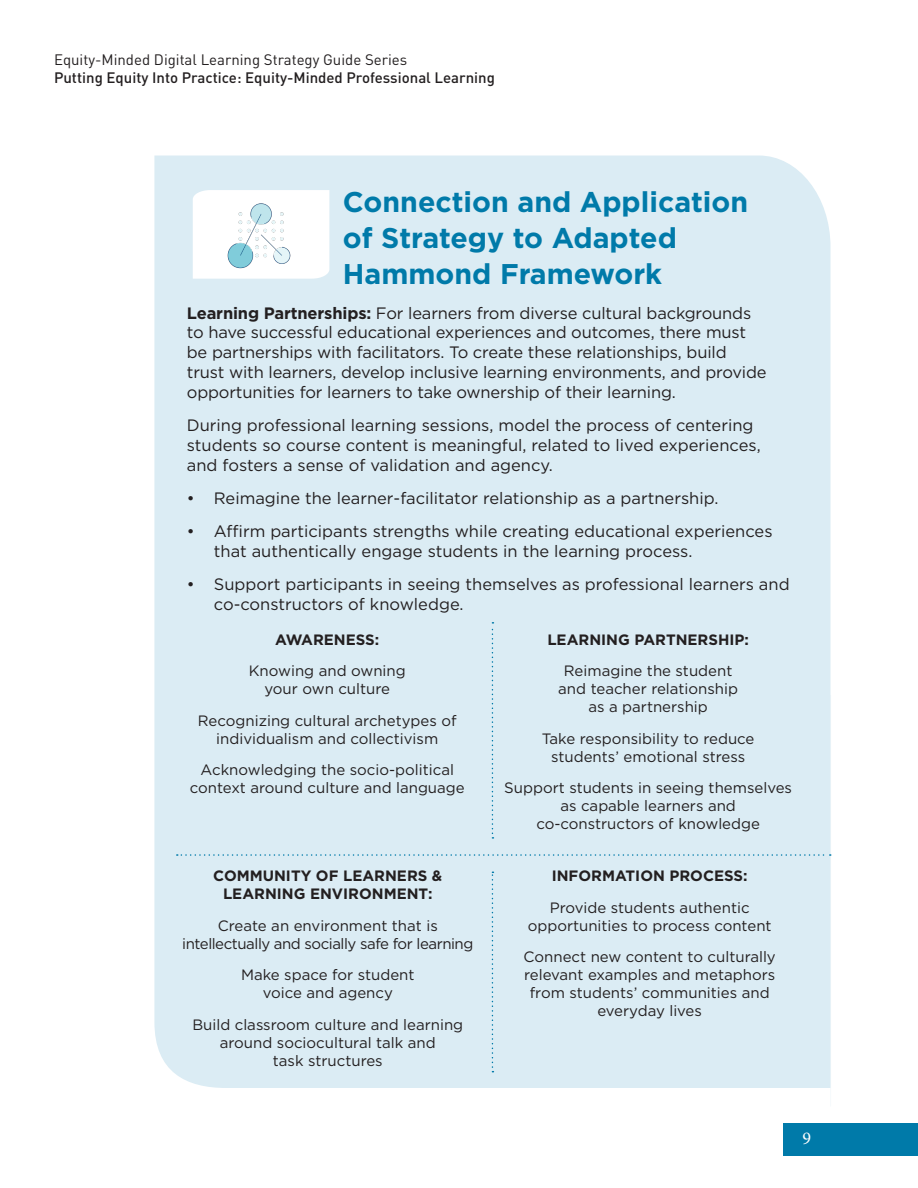
<style>
.page{position:relative;width:918px;height:1188px;background:#fff}
.page>*{position:absolute;margin:0;border:0;box-sizing:border-box;transform-origin:0 0}
.t1{font:700 28.5px/36px "Gotham";color:#007aa9}
.t2{font:18px "Minion Pro";color:#fff}
.t3{font:16.5px/19.8px "Gotham";color:#231f20}
.t4{font:15px/18px "Gotham";color:#231f20;text-align:center}
.t5{font:500 15px/18px "DINOT";color:#231f20}
.t6{font:700 15px/18px "Gotham";color:#231f20;text-align:center}
.t7{font:15px/18px "Gotham";letter-spacing:-.03em;color:#231f20;text-align:center}
.s1{font-weight:400}
.s2{font-weight:700}
</style>
<div class="page">
<div style="left:783px;top:1123px;width:135px;height:33px;background:#007aa9"></div>
<div style="left:154px;top:156px;width:677px;height:932px;background:#dbecf4"></div>
<svg style="left:193px;top:190px;width:136px;height:89px"></svg>
<img style="left:220px;top:193px;width:82px;height:82px">
<svg style="left:177px;top:854px;width:654px;height:2px"></svg>
<svg style="left:492px;top:622px;width:1px;height:217px"></svg>
<svg style="left:492px;top:872px;width:1px;height:200px"></svg>
<p class="t5" style="left:54px;top:51px;width:443px"><span class="s1">Equity-Minded Digital Learning Strategy Guide Series<br></span>Putting Equity Into Practice: Equity-Minded Professional Learning</p>
<p class="t1" style="left:343px;top:184px;width:407px">Connection and Application of Strategy to Adapted<br>Hammond Framework</p>
<p class="t3" style="left:187px;top:303px;width:581px"><span class="s2">Learning Partnerships:</span> For learners from diverse cultural backgrounds to have successful educational experiences and outcomes, there must be partnerships with facilitators. To create these relationships, build trust with learners, develop inclusive learning environments, and provide opportunities for learners to take ownership of their learning.</p>
<p class="t3" style="left:187px;top:415px;width:575px">During professional learning sessions, model the process of centering students so course content is meaningful, related to lived experiences, and fosters a sense of validation and agency.</p>
<p class="t3" style="left:187px;top:488px;width:533px">• Reimagine the learner-facilitator relationship as a partnership.</p>
<p class="t3" style="left:214px;top:521px;width:560px;text-indent:-27px">• Affirm participants strengths while creating educational experiences that authentically engage students in the learning process.</p>
<p class="t3" style="left:214px;top:574px;width:577px;text-indent:-27px">• Support participants in seeing themselves as professional learners and co-constructors of knowledge.</p>
<p class="t6" style="left:275px;top:630px;width:106px">AWARENESS:</p>
<p class="t4" style="left:249px;top:662px;width:158px">Knowing and owning your own culture</p>
<p class="t4" style="left:198px;top:711px;width:260px">Recognizing cultural archetypes of individualism and collectivism</p>
<p class="t4" style="left:190px;top:761px;width:276px">Acknowledging the socio-political context around culture and language</p>
<p class="t6" style="left:547px;top:630px;width:203px">LEARNING PARTNERSHIP:</p>
<p class="t4" style="left:558px;top:662px;width:181px">Reimagine the student and teacher relationship as a partnership</p>
<p class="t4" style="left:542px;top:729px;width:214px">Take responsibility to reduce students’ emotional stress</p>
<p class="t4" style="left:504px;top:779px;width:289px">Support students in seeing themselves as capable learners and co-constructors of knowledge</p>
<p class="t6" style="left:213px;top:867px;width:231px">COMMUNITY OF LEARNERS &amp;<br>LEARNING ENVIRONMENT:</p>
<p class="t7" style="left:182px;top:916px;width:293px">Create an environment that is intellectually and socially safe for learning</p>
<p class="t4" style="left:241px;top:966px;width:175px">Make space for student voice and agency</p>
<p class="t4" style="left:192px;top:1015px;width:272px">Build classroom culture and learning around sociocultural talk and<br>task structures</p>
<p class="t6" style="left:552px;top:867px;width:197px">INFORMATION PROCESS:</p>
<p class="t4" style="left:528px;top:898px;width:245px">Provide students authentic opportunities to process content</p>
<p class="t4" style="left:524px;top:948px;width:254px">Connect new content to culturally relevant examples and metaphors from students’ communities and everyday lives</p>
<p class="t2" style="left:802px;top:1126px;width:10px">9</p>
</div>
